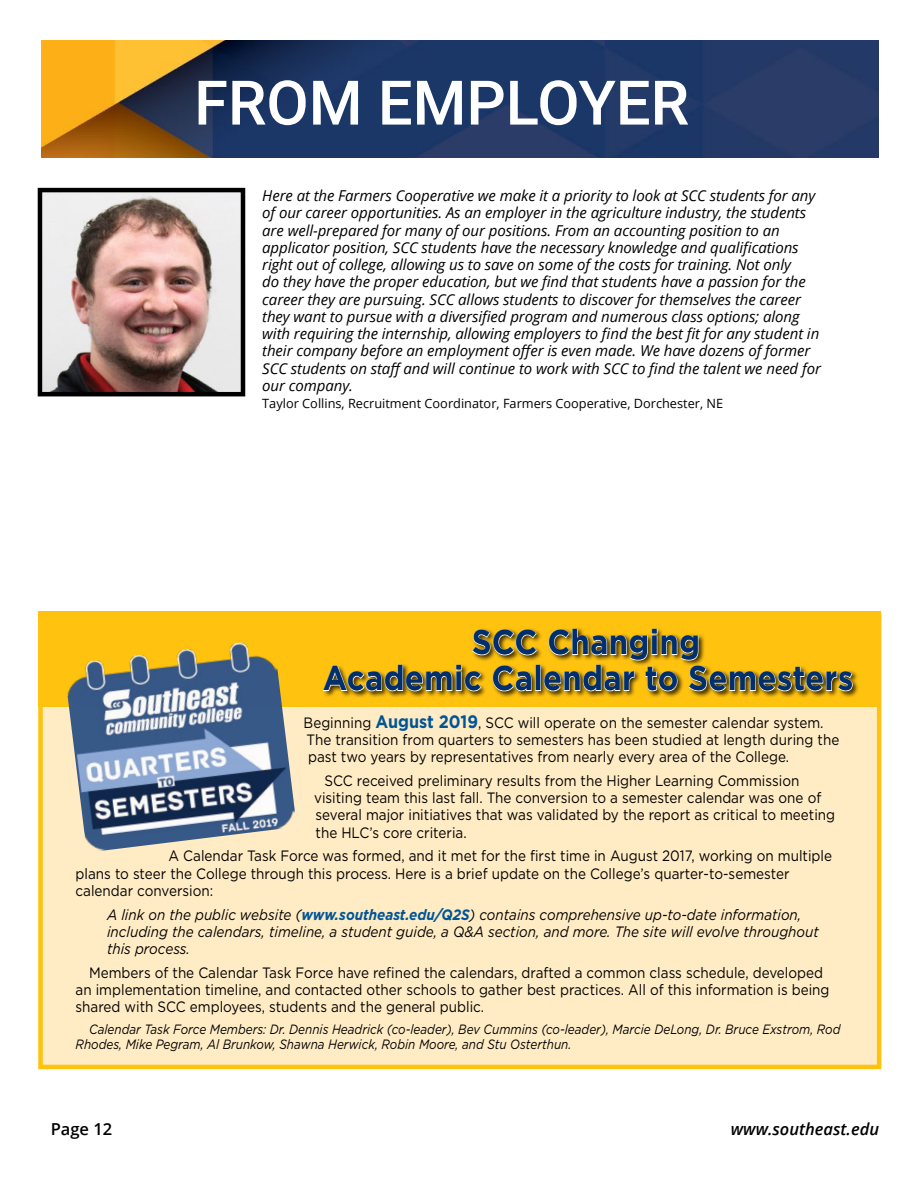
<style>
.page{position:relative;width:918px;height:1188px;background:#fff}
.page>*{position:absolute;margin:0;border:0;box-sizing:border-box;transform-origin:0 0}
.t1{font:500 61.5px "Roboto";color:#fff}
.t2{font:700 34.5px/36px "Gotham";letter-spacing:.01em;color:#002f6e;text-align:center;scale:.9 1}
.t3{font:italic 600 16.5px "Open Sans";color:#000}
.t4{font:600 16.5px "Open Sans";color:#000}
.t5{font:15px/17.2px "Gotham";color:#000;scale:.9 1}
.t6{font:italic 15px/17.2px "Open Sans";letter-spacing:-.005em;color:#000}
.t7{font:italic 15px/17.2px "Gotham";color:#000;scale:.9 1}
.t8{font:italic 13.5px/15px "Gotham";color:#000;scale:.87 1}
.t9{font:12.75px "Open Sans";color:#000}
.s1{font-weight:700;font-size:18px;color:#005596}
.s2{font-weight:700;color:#005596}
</style>
<div class="page">
<div style="left:38px;top:613px;width:843px;height:456px;background:#ffecc5;border:4px solid #ffc20e"></div>
<div style="left:38px;top:612px;width:843px;height:95px;background:#ffc20e"></div>
<img style="left:67px;top:642px;width:228px;height:209px">
<div style="left:323px;top:627px;width:537px;height:72px;background:#000;opacity:.75"></div>
<svg style="left:472px;top:629px;width:65px;height:27px;background:#be9b34"></svg>
<svg style="left:323px;top:665px;width:159px;height:27px"></svg>
<svg style="left:492px;top:665px;width:40px;height:27px"></svg>
<div style="left:535px;top:665px;width:6px;height:26px;border:1px solid #fff"></div>
<svg style="left:544px;top:629px;width:309px;height:63px"></svg>
<img style="left:41px;top:40px;width:837px;height:118px">
<img style="left:43px;top:193px;width:197px;height:198px">
<div style="left:38px;top:188px;width:207px;height:208px;border:4px solid #000"></div>
<h1 class="t1" style="left:194px;top:60px;width:496px">FROM EMPLOYER</h1>
<p class="t6" style="left:262px;top:187px;width:560px">Here at the Farmers Cooperative we make it a priority to look at SCC students for any of our career opportunities. As an employer in the agriculture industry, the students are well-prepared for many of our positions. From an accounting position to an applicator position, SCC students have the necessary knowledge and qualifications right out of college, allowing us to save on some of the costs for training. Not only<br>do they have the proper education, but we find that students have a passion for the career they are pursuing. SCC allows students to discover for themselves the career they want to pursue with a diversified program and numerous class options; along with requiring the internship, allowing employers to find the best fit for any student in their company before an employment offer is even made. We have dozens of former SCC students on staff and will continue to work with SCC to find the talent we need for our company.</p>
<p class="t9" style="left:262px;top:395px;width:462px">Taylor Collins, Recruitment Coordinator, Farmers Cooperative, Dorchester, NE</p>
<h2 class="t2" style="left:323px;top:624px;width:591px">SCC Changing<br>Academic Calendar to Semesters</h2>
<p class="t5" style="left:304px;top:714px;width:597px">Beginning <span class="s1">August 2019</span>, SCC will operate on the semester calendar system.<br>The transition from quarters to semesters has been studied at length during the past two years by representatives from nearly every area of the College.</p>
<p class="t5" style="left:314px;top:772px;width:581px;text-indent:11px">SCC received preliminary results from the Higher Learning Commission visiting team this last fall. The conversion to a semester calendar was one of several major initiatives that was validated by the report as critical to meeting the HLC’s core criteria.</p>
<p class="t5" style="left:76px;top:847px;width:842px;text-indent:93px">A Calendar Task Force was formed, and it met for the first time in August 2017, working on multiple plans to steer the College through this process. Here is a brief update on the College’s quarter-to-semester calendar conversion:</p>
<p class="t7" style="left:107px;top:905px;width:792px">A link on the public website (<span class="s2">www.southeast.edu/Q2S</span>) contains comprehensive up-to-date information, including the calendars, timeline, a student guide, a Q&amp;A section, and more. The site will evolve throughout this process.</p>
<p class="t5" style="left:76px;top:964px;width:839px;text-indent:14px">Members of the Calendar Task Force have refined the calendars, drafted a common class schedule, developed an implementation timeline, and contacted other schools to gather best practices. All of this information is being shared with SCC employees, students and the general public.</p>
<p class="t8" style="left:76px;top:1021px;width:881px;text-indent:13px">Calendar Task Force Members: Dr. Dennis Headrick (co-leader), Bev Cummins (co-leader), Marcie DeLong, Dr. Bruce Exstrom, Rod<br>Rhodes, Mike Pegram, Al Brunkow, Shawna Herwick, Robin Moore, and Stu Osterthun.</p>
<p class="t4" style="left:51px;top:1117px;width:63px">Page 12</p>
<p class="t3" style="left:731px;top:1117px;width:150px">www.southeast.edu</p>
</div>
